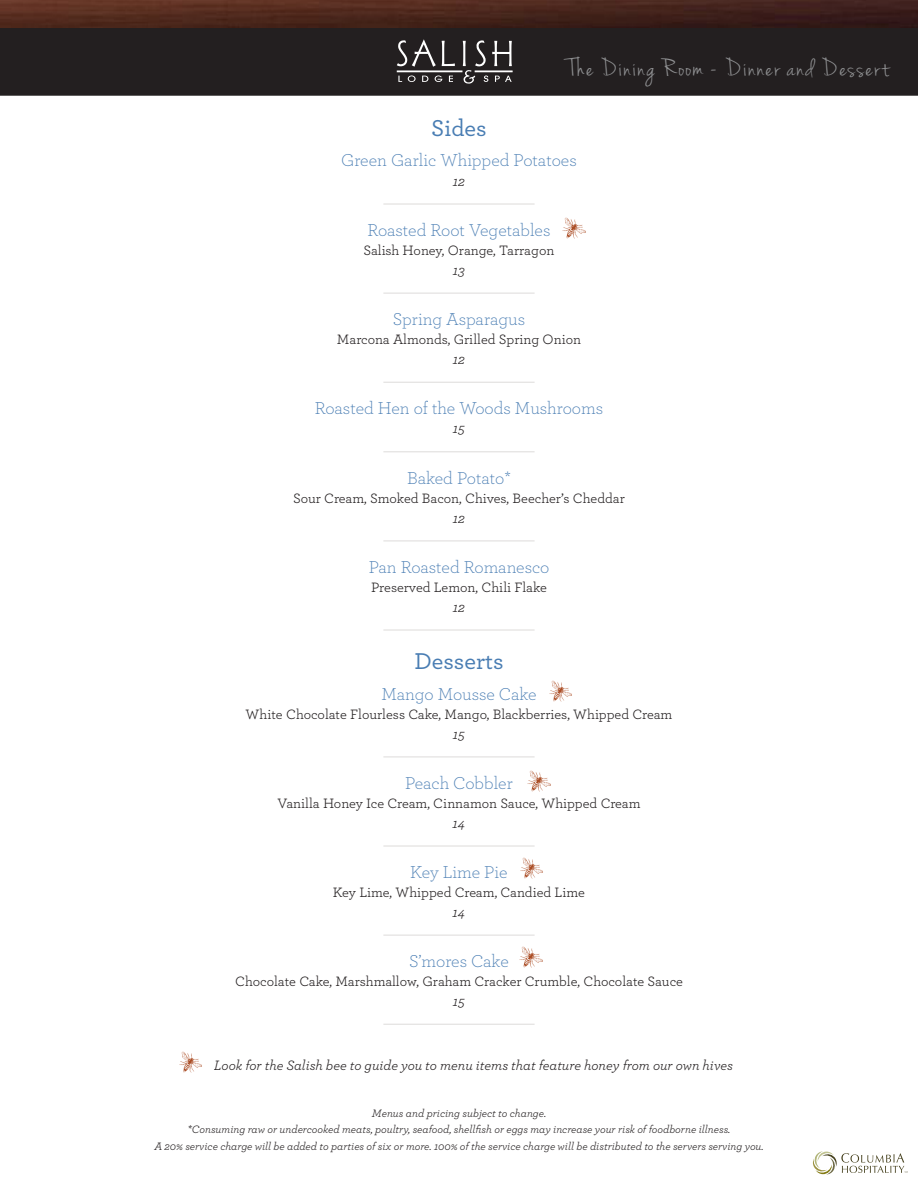
<style>
.page{position:relative;width:918px;height:1188px;background:#fff}
.page>*{position:absolute;margin:0;border:0;box-sizing:border-box;transform-origin:0 0}
.t1{font:27px "Jenna Sue";letter-spacing:.06em;color:#8f9092}
.h2_no_space_centered{font:500 24px "Archer";color:#497db3}
.h2_no_space_centered-2{font:300 18px "Archer";letter-spacing:-.005em;color:#497db3}
.p_no_space_centered{font:14.25px "Archer";color:#231f20}
.p_no_space_centered-2{font:italic 14.25px "Archer";color:#231f20}
.p_space_after_center{font:italic 14.25px "Archer";color:#231f20}
.p_no_space_centered-3{font:italic 11.25px "Archer";color:#231f20}
</style>
<div class="page">
<div style="left:1px;top:2px;width:916px;height:93px;background:#231f20"></div>
<div style="left:0;top:1px;width:918px;height:95px;border:2px solid #231f20"></div>
<img style="left:0;top:0;width:918px;height:27px">
<svg style="left:442px;top:41px;width:13px;height:25px"></svg>
<svg style="left:397px;top:39px;width:39px;height:28px"></svg>
<svg style="left:398px;top:76px;width:4px;height:6px"></svg>
<svg style="left:408px;top:75px;width:8px;height:7px"></svg>
<svg style="left:422px;top:76px;width:6px;height:6px"></svg>
<svg style="left:435px;top:75px;width:7px;height:7px"></svg>
<svg style="left:449px;top:76px;width:4px;height:6px"></svg>
<svg style="left:463px;top:40px;width:49px;height:44px"></svg>
<div style="left:397px;top:71px;width:65px;height:1px;border:1px solid #fff"></div>
<div style="left:475px;top:71px;width:37px;height:1px;border:1px solid #fff"></div>
<hr style="left:383px;top:204px;width:152px;height:1px;background:#dddbda">
<hr style="left:383px;top:293px;width:152px;height:1px;background:#dddbda">
<hr style="left:383px;top:382px;width:152px;height:1px;background:#dddbda">
<hr style="left:383px;top:451px;width:152px;height:1px;background:#dddbda">
<hr style="left:383px;top:541px;width:152px;height:1px;background:#dddbda">
<hr style="left:383px;top:630px;width:152px;height:1px;background:#dddbda">
<hr style="left:383px;top:757px;width:152px;height:1px;background:#dddbda">
<hr style="left:383px;top:846px;width:152px;height:1px;background:#dddbda">
<hr style="left:383px;top:935px;width:152px;height:1px;background:#dddbda">
<hr style="left:383px;top:1024px;width:152px;height:1px;background:#dddbda">
<img style="left:549px;top:681px;width:23px;height:21px">
<svg style="left:813px;top:1151px;width:95px;height:24px"></svg>
<img style="left:179px;top:1052px;width:23px;height:21px">
<img style="left:562px;top:217px;width:24px;height:21px">
<img style="left:527px;top:771px;width:24px;height:20px">
<img style="left:520px;top:857px;width:23px;height:21px">
<img style="left:519px;top:947px;width:24px;height:21px">
<h1 class="t1" style="left:569px;top:56px;width:321px">The Dining Room - Dinner and Dessert</h1>
<p class="h2_no_space_centered" style="left:431px;top:110px;width:57px">Sides</p>
<p class="h2_no_space_centered-2" style="left:341px;top:148px;width:237px">Green Garlic Whipped Potatoes</p>
<p class="p_space_after_center" style="left:453px;top:171px;width:14px">12</p>
<p class="h2_no_space_centered-2" style="left:367px;top:218px;width:185px">Roasted Root Vegetables</p>
<p class="p_no_space_centered" style="left:364px;top:241px;width:192px">Salish Honey, Orange, Tarragon</p>
<p class="p_space_after_center" style="left:453px;top:260px;width:14px">13</p>
<p class="h2_no_space_centered-2" style="left:393px;top:307px;width:134px">Spring Asparagus</p>
<p class="p_no_space_centered" style="left:337px;top:330px;width:246px">Marcona Almonds, Grilled Spring Onion</p>
<p class="p_space_after_center" style="left:453px;top:349px;width:14px">12</p>
<p class="h2_no_space_centered-2" style="left:315px;top:396px;width:290px">Roasted Hen of the Woods Mushrooms</p>
<p class="p_space_after_center" style="left:453px;top:419px;width:14px">15</p>
<p class="h2_no_space_centered-2" style="left:407px;top:466px;width:105px">Baked Potato*</p>
<p class="p_no_space_centered" style="left:293px;top:488px;width:333px">Sour Cream, Smoked Bacon, Chives, Beecher’s Cheddar</p>
<p class="p_space_after_center" style="left:453px;top:508px;width:14px">12</p>
<p class="h2_no_space_centered-2" style="left:369px;top:555px;width:182px">Pan Roasted Romanesco</p>
<p class="p_no_space_centered" style="left:371px;top:578px;width:177px">Preserved Lemon, Chili Flake</p>
<p class="p_space_after_center" style="left:453px;top:597px;width:14px">12</p>
<p class="h2_no_space_centered" style="left:414px;top:644px;width:91px">Desserts</p>
<p class="h2_no_space_centered-2" style="left:381px;top:682px;width:157px">Mango Mousse Cake</p>
<p class="p_no_space_centered" style="left:246px;top:704px;width:428px">White Chocolate Flourless Cake, Mango, Blackberries, Whipped Cream</p>
<p class="p_space_after_center" style="left:453px;top:724px;width:14px">15</p>
<p class="h2_no_space_centered-2" style="left:405px;top:771px;width:109px">Peach Cobbler</p>
<p class="p_no_space_centered" style="left:277px;top:794px;width:365px">Vanilla Honey Ice Cream, Cinnamon Sauce, Whipped Cream</p>
<p class="p_space_after_center" style="left:453px;top:813px;width:14px">14</p>
<p class="h2_no_space_centered-2" style="left:410px;top:860px;width:99px">Key Lime Pie</p>
<p class="p_no_space_centered" style="left:333px;top:883px;width:254px">Key Lime, Whipped Cream, Candied Lime</p>
<p class="p_space_after_center" style="left:453px;top:902px;width:14px">14</p>
<p class="h2_no_space_centered-2" style="left:409px;top:949px;width:101px">S’mores Cake</p>
<p class="p_no_space_centered" style="left:235px;top:972px;width:449px">Chocolate Cake, Marshmallow, Graham Cracker Crumble, Chocolate Sauce</p>
<p class="p_space_after_center" style="left:453px;top:991px;width:14px">15</p>
<p class="p_no_space_centered-2" style="left:214px;top:1055px;width:521px">Look for the Salish bee to guide you to menu items that feature honey from our own hives</p>
<p class="p_no_space_centered-3" style="left:372px;top:1105px;width:176px">Menus and pricing subject to change.</p>
<p class="p_no_space_centered-3" style="left:188px;top:1122px;width:544px">*Consuming raw or undercooked meats, poultry, seafood, shellfish or eggs may increase your risk of foodborne illness.</p>
<p class="p_no_space_centered-3" style="left:154px;top:1138px;width:611px">A 20% service charge will be added to parties of six or more. 100% of the service charge will be distributed to the servers serving you.</p>
</div>
